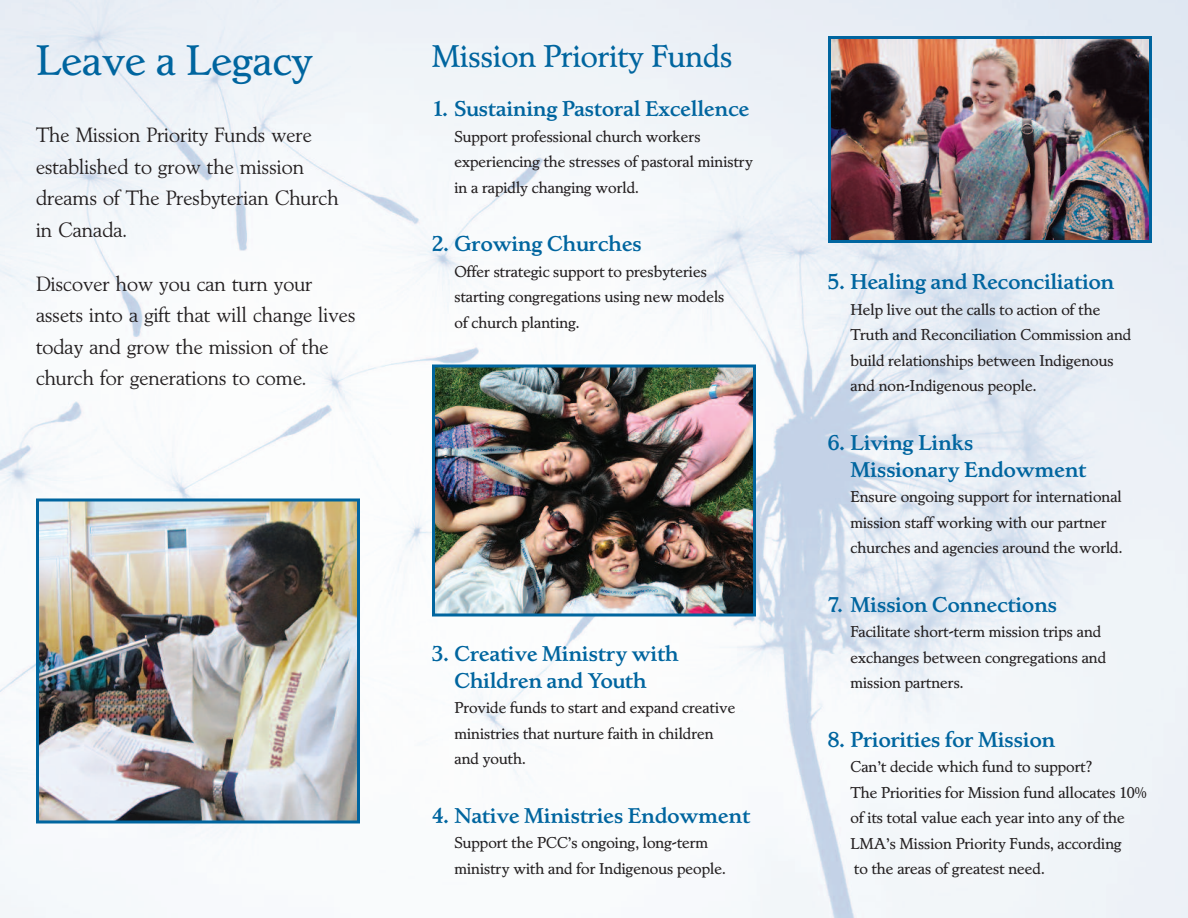
<style>
.page{position:relative;width:1188px;height:918px;background:#fff}
.page>*{position:absolute;margin:0;border:0;box-sizing:border-box;transform-origin:0 0}
.t1{font:45px "Lynton Rgl";color:#00659f}
.t2{font:33px "Lynton Rgl";color:#00659f}
.t3{font:22.5px/27px "Lynton Bld";color:#00659f;text-align:center}
.t4{font:21.75px/31.5px "Lynton Lgt";color:#231f20}
.t5{font:16.5px/25.5px "Lynton Rgl";color:#231f20}
</style>
<div class="page">
<img style="left:0;top:0;width:1188px;height:918px">
<img style="left:40px;top:502px;width:316px;height:318px">
<div style="left:36px;top:498px;width:324px;height:326px;border:3px solid #00659f"></div>
<img style="left:832px;top:40px;width:316px;height:199px">
<div style="left:828px;top:36px;width:324px;height:207px;border:3px solid #00659f"></div>
<img style="left:436px;top:368px;width:316px;height:244px">
<div style="left:432px;top:364px;width:324px;height:252px;border:3px solid #00659f"></div>
<h1 class="t1" style="left:36px;top:43px;width:278px">Leave a Legacy</h1>
<h3 class="t4" style="left:36px;top:121px;width:304px">The Mission Priority Funds were established to grow the mission dreams of The Presbyterian Church in Canada.</h3>
<h3 class="t4" style="left:36px;top:269px;width:321px">Discover how you can turn your assets into a gift that will change lives today and grow the mission of the church for generations to come.</h3>
<h2 class="t2" style="left:432px;top:44px;width:302px">Mission Priority Funds</h2>
<h3 class="t3" style="left:432px;top:97px;width:319px">1. Sustaining Pastoral Excellence</h3>
<p class="t5" style="left:454px;top:125px;width:300px">Support professional church workers experiencing the stresses of pastoral ministry in a rapidly changing world.</p>
<h3 class="t3" style="left:432px;top:232px;width:211px">2. Growing Churches</h3>
<p class="t5" style="left:454px;top:260px;width:272px">Offer strategic support to presbyteries starting congregations using new models of church planting.</p>
<h3 class="t3" style="left:432px;top:642px;width:248px">3. Creative Ministry with<br>Children and Youth</h3>
<p class="t5" style="left:454px;top:696px;width:282px">Provide funds to start and expand creative ministries that nurture faith in children and youth.</p>
<h3 class="t3" style="left:432px;top:804px;width:320px">4. Native Ministries Endowment</h3>
<p class="t5" style="left:454px;top:831px;width:273px">Support the PCC’s ongoing, long-term ministry with and for Indigenous people.</p>
<h3 class="t3" style="left:828px;top:270px;width:288px">5. Healing and Reconciliation</h3>
<p class="t5" style="left:850px;top:298px;width:282px">Help live out the calls to action of the Truth and Reconciliation Commission and build relationships between Indigenous and non-Indigenous people.</p>
<h3 class="t3" style="left:850px;top:431px;width:238px;text-align:left;text-indent:-23px">6. Living Links<br>Missionary Endowment</h3>
<p class="t5" style="left:850px;top:485px;width:273px">Ensure ongoing support for international mission staff working with our partner churches and agencies around the world.</p>
<h3 class="t3" style="left:828px;top:593px;width:231px">7. Mission Connections</h3>
<p class="t5" style="left:850px;top:620px;width:257px">Facilitate short-term mission trips and exchanges between congregations and mission partners.</p>
<h3 class="t3" style="left:828px;top:728px;width:229px">8. Priorities for Mission</h3>
<p class="t5" style="left:850px;top:755px;width:298px">Can’t decide which fund to support?<br>The Priorities for Mission fund allocates 10% of its total value each year into any of the LMA’s Mission Priority Funds, according<br>to the areas of greatest need.</p>
</div>
